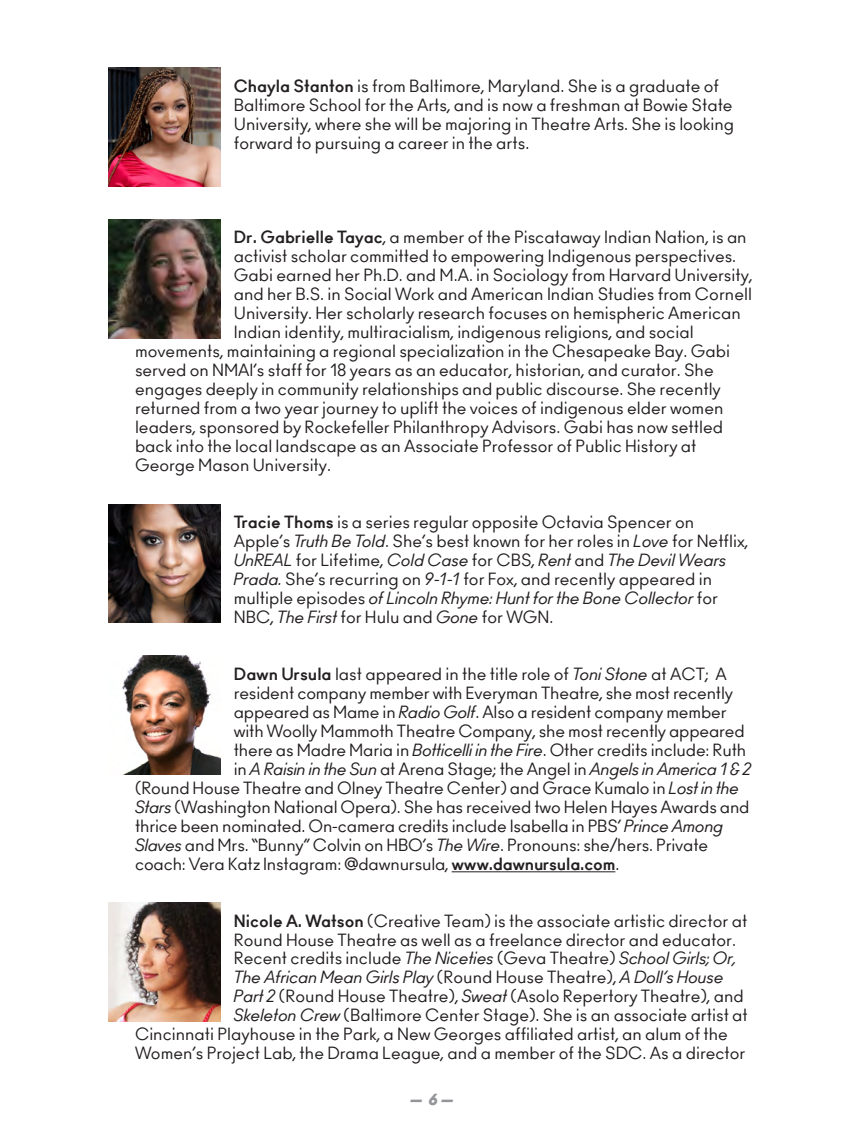
<style>
.page{position:relative;width:864px;height:1134px;background:#fff}
.page>*{position:absolute;margin:0;border:0;box-sizing:border-box;transform-origin:0 0}
.t1{font:16.5px/18.9px "Ano";color:#231f20}
.t2{font:italic 16.5px "Ano";color:#231f20}
.t3{font:italic 900 15px "Ano";color:#939598}
.s1{font-weight:700}
.s2{font-style:italic}
.s3{font-style:normal}
</style>
<div class="page">
<hr style="left:452px;top:872px;width:163px;height:1px;background:#231f20">
<img style="left:108px;top:68px;width:112px;height:119px">
<img style="left:108px;top:220px;width:112px;height:118px">
<img style="left:108px;top:504px;width:112px;height:119px">
<img style="left:122px;top:656px;width:98px;height:119px">
<img style="left:108px;top:903px;width:112px;height:118px">
<p class="t1" style="left:234px;top:76px;width:502px"><span class="s1">Chayla Stanton</span> is from Baltimore, Maryland. She is a graduate of Baltimore School for the Arts, and is now a freshman at Bowie State University, where she will be majoring in Theatre Arts. She is looking forward to pursuing a career in the arts.</p>
<p class="t1" style="left:234px;top:228px;width:514px"><span class="s1">Dr. Gabrielle Tayac</span>, a member of the Piscataway Indian Nation, is an</p>
<p class="t1" style="left:234px;top:247px;width:504px">activist scholar committed to empowering Indigenous perspectives.</p>
<p class="t1" style="left:234px;top:266px;width:520px">Gabi earned her Ph.D. and M.A. in Sociology from Harvard University,</p>
<p class="t1" style="left:234px;top:285px;width:520px">and her B.S. in Social Work and American Indian Studies from Cornell</p>
<p class="t1" style="left:234px;top:304px;width:509px">University. Her scholarly research focuses on hemispheric American</p>
<p class="t1" style="left:234px;top:323px;width:461px">Indian identity, multiracialism, indigenous religions, and social</p>
<p class="t1" style="left:135px;top:342px;width:597px">movements, maintaining a regional specialization in the Chesapeake Bay. Gabi</p>
<p class="t1" style="left:135px;top:361px;width:580px">served on NMAI’s staff for 18 years as an educator, historian, and curator. She</p>
<p class="t1" style="left:135px;top:380px;width:587px">engages deeply in community relationships and public discourse. She recently</p>
<p class="t1" style="left:135px;top:399px;width:590px">returned from a two year journey to uplift the voices of indigenous elder women</p>
<p class="t1" style="left:135px;top:418px;width:590px">leaders, sponsored by Rockefeller Philanthropy Advisors. Gabi has now settled</p>
<p class="t1" style="left:135px;top:437px;width:563px">back into the local landscape as an Associate Professor of Public History at</p>
<p class="t1" style="left:135px;top:456px;width:198px">George Mason University.</p>
<p class="t1" style="left:234px;top:513px;width:516px"><span class="s1">Tracie Thoms</span> is a series regular opposite Octavia Spencer on Apple’s <span class="s2">Truth Be Told</span>. She’s best known for her roles in <span class="s2">Love</span> for Netflix, <span class="s2">UnREAL</span> for Lifetime, <span class="s2">Cold Case</span> for CBS, <span class="s2">Rent</span> and <span class="s2">The Devil Wears Prada.</span> She’s recurring on <span class="s2">9-1-1</span> for Fox, and recently appeared in multiple episodes <span class="s2">of Lincoln Rhyme: Hunt for the Bone Collector</span> for NBC, <span class="s2">The First</span> for Hulu and <span class="s2">Gone</span> for WGN.</p>
<p class="t1" style="left:234px;top:665px;width:495px"><span class="s1">Dawn Ursula</span> last appeared in the title role of <span class="s2">Toni Stone</span> at ACT; A</p>
<p class="t1" style="left:234px;top:684px;width:501px">resident company member with Everyman Theatre, she most recently</p>
<p class="t1" style="left:234px;top:703px;width:494px">appeared as Mame in <span class="s2">Radio Golf</span>. Also a resident company member</p>
<p class="t1" style="left:234px;top:722px;width:512px">with Woolly Mammoth Theatre Company, she most recently appeared</p>
<p class="t1" style="left:234px;top:741px;width:514px">there as Madre Maria in <span class="s2">Botticelli in the Fire</span>. Other credits include: Ruth</p>
<p class="t2" style="left:234px;top:759px;width:519px"><span class="s3">in</span> A Raisin in the Sun <span class="s3">at Arena Stage; the Angel in</span> Angels in America 1 &amp; 2</p>
<p class="t1" style="left:135px;top:779px;width:606px">(Round House Theatre and Olney Theatre Center) and Grace Kumalo in <span class="s2">Lost in the</span></p>
<p class="t1" style="left:135px;top:798px;width:616px"><span class="s2">Stars</span> (Washington National Opera). She has received two Helen Hayes Awards and</p>
<p class="t1" style="left:135px;top:816px;width:590px">thrice been nominated. On-camera credits include Isabella in PBS’ <span class="s2">Prince Among</span></p>
<p class="t1" style="left:135px;top:835px;width:575px"><span class="s2">Slaves</span> and Mrs. “Bunny” Colvin on HBO’s <span class="s2">The Wire</span>. Pronouns: she/hers. Private</p>
<p class="t1" style="left:135px;top:854px;width:486px">coach: Vera Katz Instagram: @dawnursula, <span class="s1">www.dawnursula.com</span>.</p>
<p class="t1" style="left:234px;top:911px;width:515px"><span class="s1">Nicole A. Watson</span> (Creative Team) is the associate artistic director at</p>
<p class="t1" style="left:234px;top:930px;width:504px">Round House Theatre as well as a freelance director and educator.</p>
<p class="t1" style="left:234px;top:949px;width:503px">Recent credits include <span class="s2">The Niceties</span> (Geva Theatre) <span class="s2">School Girls; Or,</span></p>
<p class="t2" style="left:234px;top:967px;width:491px">The African Mean Girls Play <span class="s3">(Round House Theatre),</span> A Doll’s House</p>
<p class="t1" style="left:234px;top:987px;width:511px"><span class="s2">Part 2</span> (Round House Theatre), <span class="s2">Sweat</span> (Asolo Repertory Theatre), and</p>
<p class="t1" style="left:234px;top:1006px;width:516px"><span class="s2">Skeleton Crew</span> (Baltimore Center Stage). She is an associate artist at</p>
<p class="t1" style="left:135px;top:1025px;width:595px">Cincinnati Playhouse in the Park, a New Georges affiliated artist, an alum of the</p>
<p class="t1" style="left:135px;top:1044px;width:612px">Women’s Project Lab, the Drama League, and a member of the SDC. As a director</p>
<p class="t3" style="left:410px;top:1090px;width:45px">— 6 —</p>
</div>
